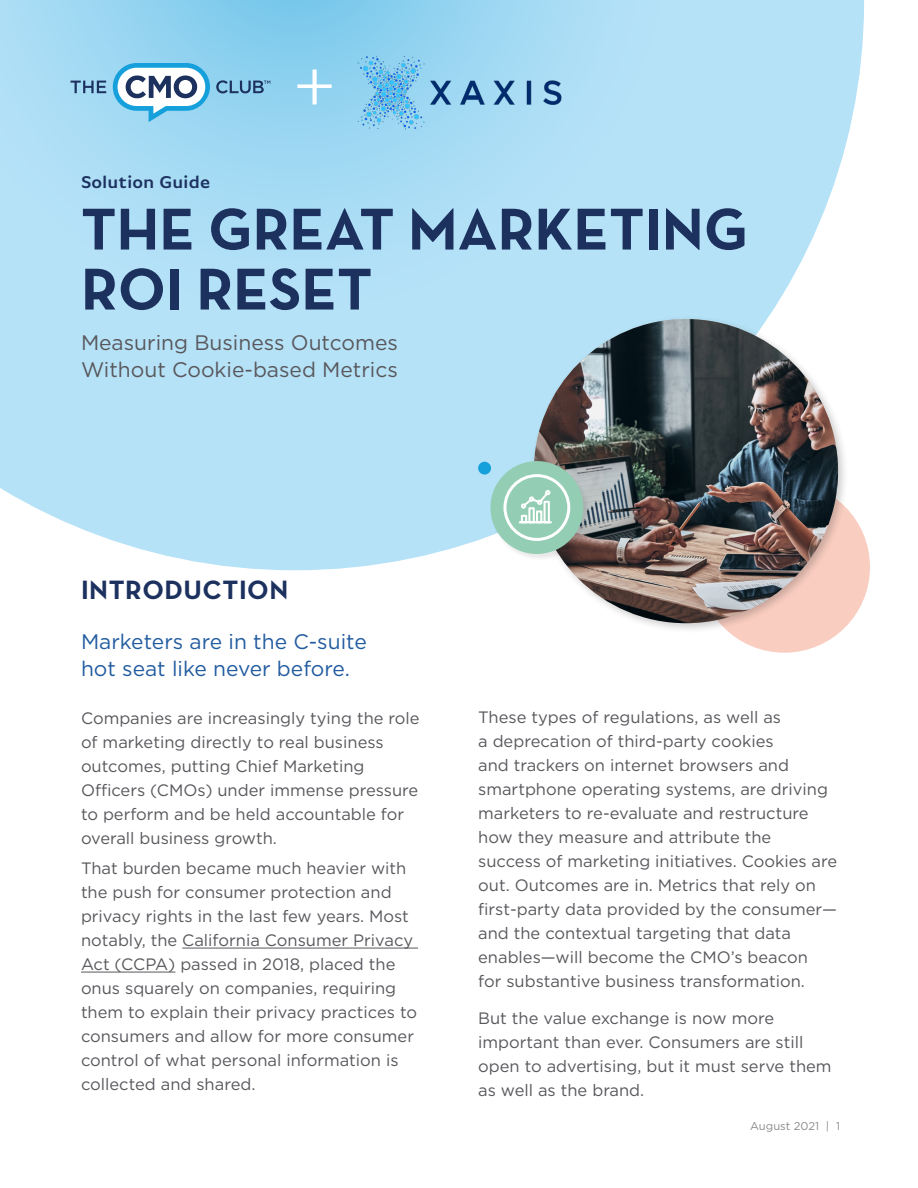
<style>
.page{position:relative;width:918px;height:1188px;background:#fff}
.page>*{position:absolute;margin:0;border:0;box-sizing:border-box;transform-origin:0 0}
.t1{font:700 60px/60px "Neutraface Text";color:#1d315f}
.t2{font:700 27px "Neutraface Text";letter-spacing:.02em;color:#1d315f}
.t3{font:21px/27px "Gotham";color:#59575c}
.t4{font:21px/27px "Gotham";color:#225ca0}
.t5{font:600 18px "Basic Gothic Pro";color:#1d315f}
.t6{font:16.5px/24px "Gotham";color:#59575c}
.t7{font:11.25px "Gotham";color:#59575c}
</style>
<div class="page">
<svg style="left:0;top:0;width:864px;height:570px;background:#b4e1f6"></svg>
<div style="left:699px;top:481px;width:171px;height:172px;background:#f9cdc0;border-radius:50%"></div>
<div style="left:529px;top:314px;width:320px;height:320px;background:#231f20;opacity:.23"></div>
<img style="left:534px;top:319px;width:304px;height:304px;border-radius:152px">
<div style="left:490px;top:461px;width:100px;height:100px;background:#231f20;opacity:.1"></div>
<div style="left:490px;top:461px;width:93px;height:93px;background:#93ceb4;border-radius:50%"></div>
<div style="left:503px;top:474px;width:67px;height:67px;border:3px solid #fff;border-radius:50%"></div>
<div style="left:478px;top:462px;width:13px;height:13px;background:#16a0db;border-radius:50%"></div>
<svg style="left:113px;top:63px;width:97px;height:59px"></svg>
<svg style="left:71px;top:81px;width:35px;height:12px"></svg>
<svg style="left:216px;top:80px;width:54px;height:13px"></svg>
<hr style="left:182px;top:948px;width:236px;height:1px;background:#59575c">
<hr style="left:81px;top:972px;width:94px;height:1px;background:#59575c">
<svg style="left:518px;top:490px;width:34px;height:34px"></svg>
<img style="left:349px;top:44px;width:224px;height:94px">
<svg style="left:297px;top:70px;width:35px;height:34px"></svg>
<p class="t5" style="left:81px;top:172px;width:131px">Solution Guide</p>
<p class="t1" style="left:81px;top:199px;width:669px">THE GREAT MARKETING<br>ROI RESET</p>
<p class="t3" style="left:81px;top:329px;width:318px">Measuring Business Outcomes<br>Without Cookie-based Metrics</p>
<p class="t2" style="left:81px;top:572px;width:209px">INTRODUCTION</p>
<p class="t4" style="left:81px;top:627px;width:287px">Marketers are in the C-suite hot seat like never before.</p>
<p class="t6" style="left:81px;top:705px;width:340px">Companies are increasingly tying the role of marketing directly to real business outcomes, putting Chief Marketing Officers (CMOs) under immense pressure to perform and be held accountable for overall business growth.</p>
<p class="t6" style="left:81px;top:856px;width:338px">That burden became much heavier with the push for consumer protection and privacy rights in the last few years. Most notably, the California Consumer Privacy Act (CCPA) passed in 2018, placed the onus squarely on companies, requiring them to explain their privacy practices to consumers and allow for more consumer control of what personal information is collected and shared.</p>
<p class="t6" style="left:478px;top:705px;width:361px">These types of regulations, as well as<br>a deprecation of third-party cookies<br>and trackers on internet browsers and smartphone operating systems, are driving marketers to re-evaluate and restructure how they measure and attribute the success of marketing initiatives. Cookies are out. Outcomes are in. Metrics that rely on first-party data provided by the consumer— and the contextual targeting that data enables—will become the CMO’s beacon<br>for substantive business transformation.</p>
<p class="t6" style="left:478px;top:1006px;width:355px">But the value exchange is now more important than ever. Consumers are still open to advertising, but it must serve them as well as the brand.</p>
<p class="t7" style="left:750px;top:1119px;width:91px">August 2021 | 1</p>
</div>
